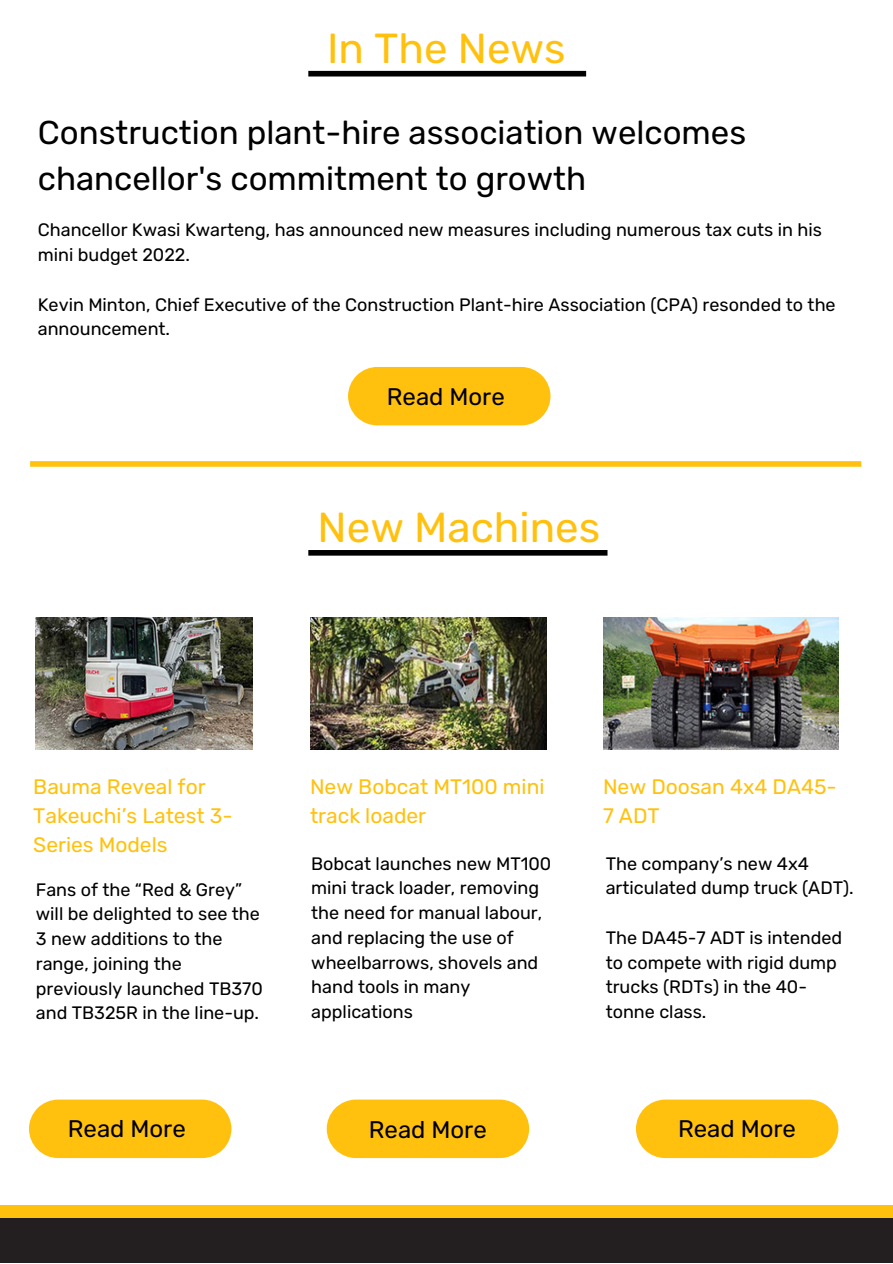
<style>
.page{position:relative;width:893px;height:1264px;background:#fff}
.page>*{position:absolute;margin:0;border:0;box-sizing:border-box;transform-origin:0 0}
.t1{font:42px "Rubik";color:#ffc10e}
.t2{font:33px/46px "Rubik";color:#000}
.t3{font:24px "Rubik";color:#000}
.t4{font:21px/29.2px "Rubik";color:#ffc10e}
.t5{font:18px/24.8px "Rubik";color:#000}
</style>
<div class="page">
<div style="left:0;top:1204px;width:892px;height:58px;background:#ffc10e"></div>
<div style="left:0;top:1217px;width:892px;height:45px;background:#231f20"></div>
<div style="left:308px;top:71px;width:278px;height:5px;background:#000"></div>
<div style="left:348px;top:367px;width:202px;height:58px;background:#ffc10e"></div>
<div style="left:30px;top:461px;width:831px;height:6px;background:#ffc10e"></div>
<div style="left:308px;top:550px;width:299px;height:5px;background:#000"></div>
<img style="left:36px;top:617px;width:217px;height:132px">
<img style="left:310px;top:617px;width:236px;height:132px">
<img style="left:603px;top:617px;width:235px;height:132px">
<svg style="left:29px;top:1099px;width:202px;height:59px;background:#ffc51e"></svg>
<svg style="left:327px;top:1099px;width:202px;height:59px;background:#ffc51e"></svg>
<svg style="left:636px;top:1099px;width:202px;height:59px;background:#ffc51e"></svg>
<h1 class="t1" style="left:327px;top:24px;width:240px">In The News</h1>
<h2 class="t2" style="left:38px;top:109px;width:709px">Construction plant-hire association welcomes chancellor's commitment to growth</h2>
<p class="t5" style="left:38px;top:218px;width:785px">Chancellor Kwasi Kwarteng, has announced new measures including numerous tax cuts in his mini budget 2022.</p>
<p class="t5" style="left:38px;top:292px;width:799px">Kevin Minton, Chief Executive of the Construction Plant-hire Association (CPA) resonded to the announcement.</p>
<h3 class="t3" style="left:387px;top:382px;width:119px">Read More</h3>
<h1 class="t1" style="left:317px;top:503px;width:284px">New Machines</h1>
<p class="t4" style="left:33px;top:772px;width:201px">Bauma Reveal for<br>Takeuchi’s Latest 3-<br>Series Models</p>
<p class="t4" style="left:310px;top:772px;width:236px">New Bobcat MT100 mini track loader</p>
<p class="t4" style="left:603px;top:772px;width:235px">New Doosan 4x4 DA45-<br>7 ADT</p>
<p class="t5" style="left:36px;top:877px;width:228px">Fans of the “Red &amp; Grey” will be delighted to see the<br>3 new additions to the range, joining the previously launched TB370 and TB325R in the line-up.</p>
<p class="t5" style="left:311px;top:851px;width:241px">Bobcat launches new MT100 mini track loader, removing the need for manual labour, and replacing the use of wheelbarrows, shovels and hand tools in many applications</p>
<p class="t5" style="left:605px;top:851px;width:249px">The company’s new 4x4 articulated dump truck (ADT).</p>
<p class="t5" style="left:605px;top:925px;width:238px">The DA45-7 ADT is intended to compete with rigid dump trucks (RDTs) in the 40- tonne class.</p>
<h3 class="t3" style="left:68px;top:1114px;width:119px">Read More</h3>
<h3 class="t3" style="left:369px;top:1115px;width:119px">Read More</h3>
<h3 class="t3" style="left:678px;top:1114px;width:119px">Read More</h3>
</div>
